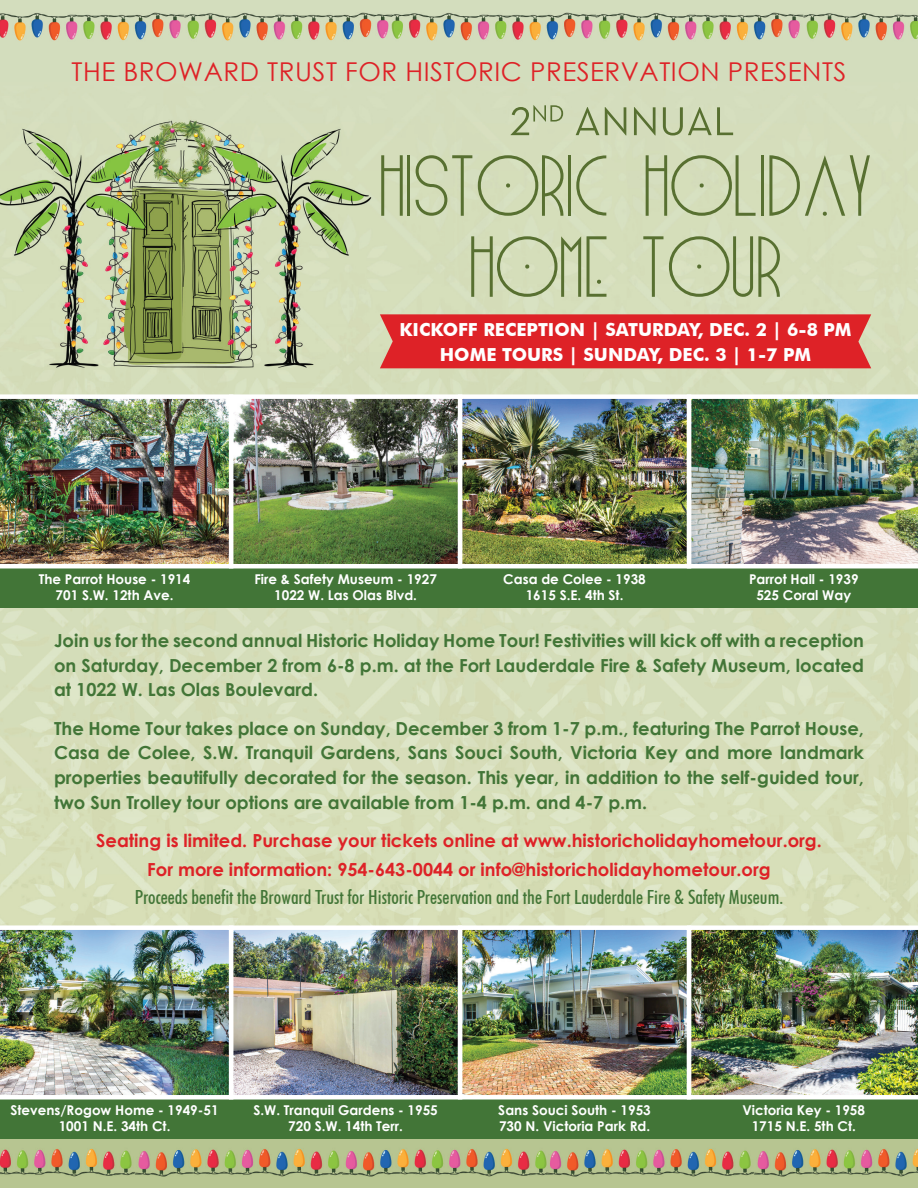
<style>
.page{position:relative;width:918px;height:1188px;background:#fff}
.page>*{position:absolute;margin:0;border:0;box-sizing:border-box;transform-origin:0 0}
.t1{font:25.95px "Century Gothic";letter-spacing:.02em;color:#de2227}
.t2{font:500 condensed 19.5px "Futura BT";color:#427537}
.t3{font:700 18px/24.8px "Century Gothic";color:#427537;text-align:justify}
.t4{font:700 18px/28.5px "Century Gothic";color:#de2227;text-align:center}
.t5{font:700 18px/24.6px "Futura BT";color:#fff;text-align:center}
.t6{font:700 13.5px/16.5px "Century Gothic";color:#fff;text-align:center}
</style>
<div class="page">
<img style="left:0;top:0;width:918px;height:1188px">
<div style="left:0;top:1097px;width:918px;height:41px;background:#427537"></div>
<img style="left:0;top:925px;width:229px;height:175px">
<img style="left:234px;top:930px;width:223px;height:165px">
<div style="left:229px;top:925px;width:233px;height:175px;border:4px solid #fff"></div>
<img style="left:463px;top:930px;width:223px;height:165px">
<div style="left:458px;top:925px;width:233px;height:175px;border:4px solid #fff"></div>
<img style="left:687px;top:925px;width:231px;height:175px">
<div style="left:0;top:566px;width:918px;height:41px;background:#427537"></div>
<img style="left:0;top:394px;width:229px;height:174px">
<img style="left:234px;top:399px;width:223px;height:164px">
<div style="left:229px;top:394px;width:233px;height:174px;border:4px solid #fff"></div>
<img style="left:463px;top:399px;width:223px;height:164px">
<div style="left:458px;top:394px;width:233px;height:174px;border:4px solid #fff"></div>
<img style="left:687px;top:394px;width:231px;height:174px">
<div style="left:380px;top:314px;width:491px;height:54px;background:#de2227"></div>
<svg style="left:381px;top:155px;width:22px;height:61px"></svg>
<hr style="left:407px;top:155px;width:3px;height:61px;background:#587031">
<svg style="left:416px;top:155px;width:56px;height:61px;background:#bdc8a1"></svg>
<svg style="left:478px;top:155px;width:86px;height:61px;background:#bdc9a1"></svg>
<hr style="left:568px;top:155px;width:3px;height:61px;background:#587031">
<svg style="left:576px;top:155px;width:30px;height:61px;background:#c2cea7"></svg>
<svg style="left:646px;top:155px;width:110px;height:61px;background:#becaa2"></svg>
<hr style="left:761px;top:155px;width:3px;height:61px;background:#587031">
<svg style="left:769px;top:155px;width:101px;height:61px;background:#becaa2"></svg>
<svg style="left:471px;top:236px;width:110px;height:61px;background:#bbc79e"></svg>
<svg style="left:587px;top:236px;width:19px;height:61px"></svg>
<svg style="left:643px;top:236px;width:20px;height:61px"></svg>
<svg style="left:669px;top:236px;width:111px;height:61px;background:#bcc8a0"></svg>
<svg style="left:511px;top:105px;width:52px;height:30px;background:#bbc7a0"></svg>
<svg style="left:576px;top:107px;width:23px;height:28px"></svg>
<svg style="left:605px;top:107px;width:21px;height:28px"></svg>
<svg style="left:634px;top:107px;width:22px;height:28px"></svg>
<svg style="left:663px;top:107px;width:70px;height:28px;background:#b6c39b"></svg>
<h1 class="t1" style="left:72px;top:54px;width:777px">THE BROWARD TRUST FOR H ISTORIC PRESERVATION PRESENTS</h1>
<p class="t5" style="left:400px;top:317px;width:454px">KICKOFF RECEPTION | SATURDAY, DEC. 2 | 6-8 PM<br>HOME TOURS | SUNDAY, DEC. 3 | 1-7 PM</p>
<p class="t6" style="left:39px;top:570px;width:153px">The Parrot House - 1914<br>701 S.W. 12th Ave.</p>
<p class="t6" style="left:254px;top:570px;width:184px">Fire &amp; Safety Museum - 1927<br>1022 W. Las Olas Blvd.</p>
<p class="t6" style="left:503px;top:570px;width:144px">Casa de Colee - 1938<br>1615 S.E. 4th St.</p>
<p class="t6" style="left:749px;top:570px;width:111px">Parrot Hall - 1939<br>525 Coral Way</p>
<p class="t3" style="left:54px;top:627px;width:812px">Join us for the second annual Historic Holiday Home Tour! Festivities will kick off with a reception on Saturday, December 2 from 6-8 p.m. at the Fort Lauderdale Fire &amp; Safety Museum, located at 1022 W. Las Olas Boulevard.</p>
<p class="t3" style="left:54px;top:715px;width:812px">The Home Tour takes place on Sunday, December 3 from 1-7 p.m., featuring The Parrot House, Casa de Colee, S.W. Tranquil Gardens, Sans Souci South, Victoria Key and more landmark properties beautifully decorated for the season. This year, in addition to the self-guided tour, two Sun Trolley tour options are available from 1-4 p.m. and 4-7 p.m.</p>
<p class="t4" style="left:96px;top:826px;width:727px">Seating is limited. Purchase your tickets online at www.historicholidayhometour.org.<br>For more information: 954-643-0044 or info@historicholidayhometour.org</p>
<p class="t2" style="left:135px;top:885px;width:650px">Proceeds benefit the Broward Trust for Historic Preservation and the Fort Lauderdale Fire &amp; Safety Museum.</p>
<p class="t6" style="left:10px;top:1101px;width:210px">Stevens/Rogow Home - 1949-51<br>1001 N.E. 34th Ct.</p>
<p class="t6" style="left:253px;top:1101px;width:186px">S.W. Tranquil Gardens - 1955<br>720 S.W. 14th Terr.</p>
<p class="t6" style="left:498px;top:1101px;width:154px;text-align:left">Sans Souci South - 1953<br>730 N. Victoria Park Rd.</p>
<p class="t6" style="left:743px;top:1101px;width:124px">Victoria Key - 1958<br>1715 N.E. 5th Ct.</p>
</div>
